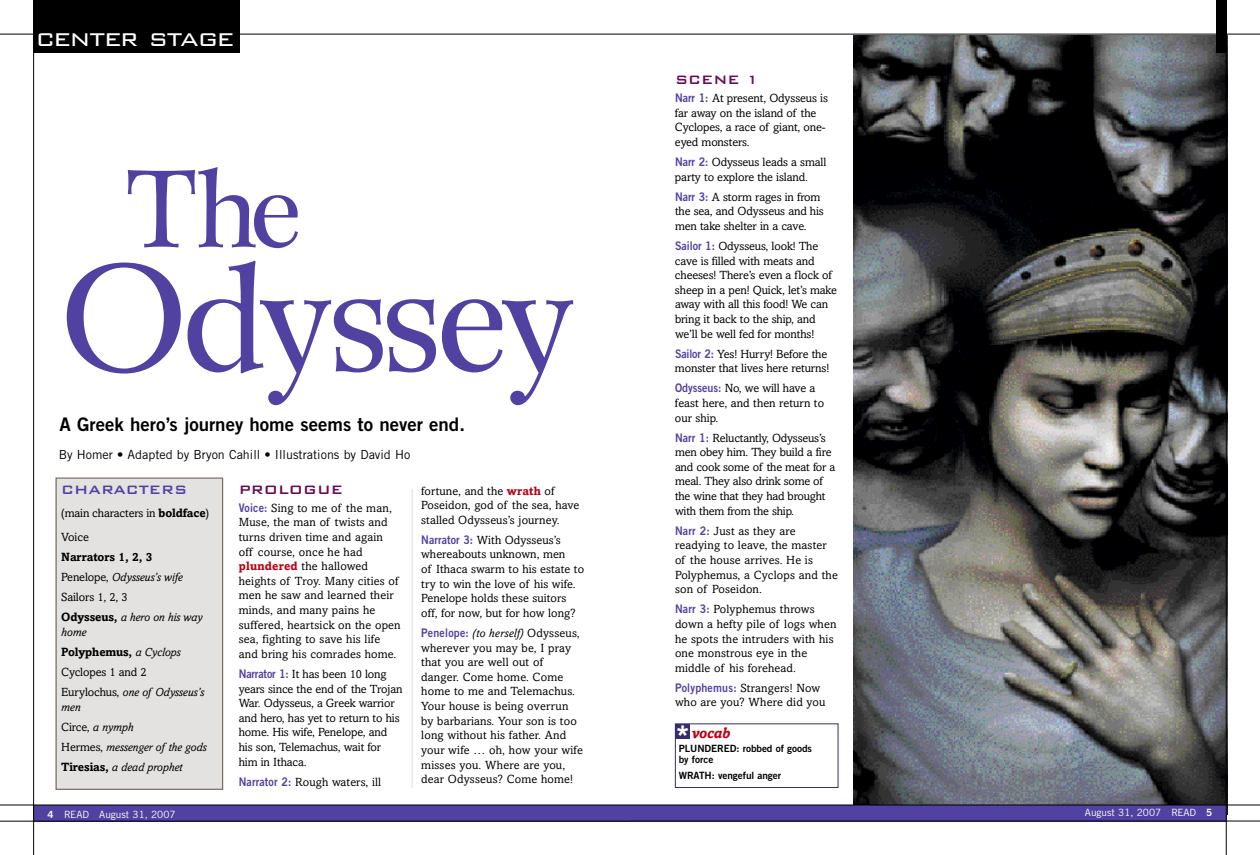
<style>
.page{position:relative;width:1260px;height:855px;background:#fff}
.page>*{position:absolute;margin:0;border:0;box-sizing:border-box;transform-origin:0 0}
.t1{font:150.75px "Wilke";letter-spacing:-.05em;color:#5142a2}
.t2{font:109.12px "Wilke";color:#5142a2}
.t3{font:300 30px "Bank Gothic BT";letter-spacing:-.04em;color:#fff}
.t4{font:18.62px "Trade Gothic Bold Two";color:#000}
.t5{font:500 16.25px "Bank Gothic BT";color:#680b55}
.t6{font:500 16.25px "Bank Gothic BT";color:#5142a2}
.t7{font:italic 700 15px "Amasis";letter-spacing:-.02em;color:#ba0014}
.t8{font:12.5px "Trade Gothic";color:#000}
.t9{font:11.88px/14.6px "Amasis";letter-spacing:.005em;color:#000}
.t10{font:italic 11.88px/20px "Amasis";letter-spacing:-.01em;color:#000}
.t11{font:11.88px/14.6px "Amasis";letter-spacing:-.015em;color:#000}
.t12{font:10px/11.2px "Trade Gothic Bold Two";letter-spacing:-.005em;color:#000}
.t13{font:10px "Trade Gothic";color:#fff}
.s1{font-weight:700}
.s2{font-weight:700;font-style:normal}
.s3{font-style:normal}
.s4{font-family:"Trade Gothic Bold Two";color:#5142a2}
.s5{font-weight:700;color:#ba0014}
.s6{font-style:italic}
.s7{font-size:24.62px;color:#fff}
.s8{font-family:"Trade Gothic Bold Two"}
</style>
<div class="page">
<div style="left:57px;top:479px;width:165px;height:310px;background:#e4e2e0"></div>
<div style="left:55px;top:478px;width:168px;height:312px;border:1px solid #786e63"></div>
<img style="left:853px;top:35px;width:373px;height:770px">
<div style="left:34px;top:805px;width:596px;height:16px;background:#5142a2"></div>
<div style="left:630px;top:805px;width:596px;height:16px;background:#5142a2"></div>
<div style="left:34px;top:0;width:206px;height:53px;background:#000"></div>
<div style="left:1216px;top:0;width:11px;height:53px;background:#000"></div>
<hr style="left:0;top:34px;width:630px;height:1px;background:#000">
<hr style="left:630px;top:34px;width:630px;height:1px;background:#000">
<hr style="left:33px;top:0;width:1px;height:855px;background:#000">
<hr style="left:1226px;top:0;width:1px;height:855px;background:#000">
<hr style="left:630px;top:805px;width:630px;height:1px;background:#000">
<hr style="left:630px;top:821px;width:630px;height:1px;background:#000">
<hr style="left:0;top:805px;width:630px;height:1px;background:#000">
<hr style="left:0;top:821px;width:630px;height:1px;background:#000">
<hr style="left:412px;top:489px;width:1px;height:299px;background:#dbddde">
<div style="left:675px;top:724px;width:163px;height:64px;border:1px solid #372c6d"></div>
<div style="left:676px;top:724px;width:14px;height:15px;background:#372c6d"></div>
<h3 class="t3" style="left:36px;top:18px;width:199px">center stage</h3>
<h2 class="t2" style="left:126px;top:167px;width:175px">The</h2>
<h1 class="t1" style="left:60px;top:261px;width:517px">Odyssey</h1>
<h3 class="t4" style="left:60px;top:417px;width:407px">A Greek hero’s journey home seems to never end.</h3>
<p class="t8" style="left:59px;top:450px;width:353px">By Homer • Adapted by Bryon Cahill • Illustrations by David Ho</p>
<h3 class="t6" style="left:61px;top:478px;width:128px">CHARACTERS</h3>
<p class="t9" style="left:61px;top:502px;width:149px;line-height:24.6px">(main characters in <span class="s1">boldface</span>)<br>Voice</p>
<p class="t10" style="left:61px;top:548px;width:143px"><span class="s2">Narrators 1, 2, 3<br></span><span class="s3">Penelope,</span> Odysseus’s wife<br><span class="s3">Sailors 1, 2, 3<br></span><span class="s2">Odysseus,</span> a hero on his way</p>
<p class="t10" style="left:61px;top:623px;width:145px">home<br><span class="s2">Polyphemus,</span> a Cyclops<br><span class="s3">Cyclopes 1 and 2<br>Eurylochus,</span> one of Odysseus’s</p>
<p class="t10" style="left:61px;top:698px;width:147px">men<br><span class="s3">Circe,</span> a nymph<br><span class="s3">Hermes,</span> messenger of the gods<br><span class="s2">Tiresias,</span> a dead prophet</p>
<h3 class="t5" style="left:239px;top:479px;width:106px">PROLOGUE</h3>
<p class="t9" style="left:239px;top:502px;width:164px"><span class="s4">Voice:</span> Sing to me of the man,<br>Muse, the man of twists and turns driven time and again<br>off course, once he had <span class="s5">plundered</span> the hallowed heights of Troy. Many cities of men he saw and learned their minds, and many pains he suffered, heartsick on the open sea, fighting to save his life and bring his comrades home.</p>
<p class="t9" style="left:239px;top:668px;width:165px"><span class="s4">Narrator 1:</span> It has been 10 long years since the end of the Trojan<br>War. Odysseus, a Greek warrior and hero, has yet to return to his home. His wife, Penelope, and his son, Telemachus, wait for him in Ithaca.</p>
<p class="t9" style="left:239px;top:776px;width:144px"><span class="s4">Narrator 2:</span> Rough waters, ill</p>
<p class="t9" style="left:421px;top:484px;width:160px">fortune, and the <span class="s5">wrath</span> of<br>Poseidon, god of the sea, have stalled Odysseus’s journey.</p>
<p class="t9" style="left:421px;top:534px;width:164px"><span class="s4">Narrator 3:</span> With Odysseus’s whereabouts unknown, men<br>of Ithaca swarm to his estate to try to win the love of his wife.<br>Penelope holds these suitors off, for now, but for how long?</p>
<p class="t9" style="left:421px;top:627px;width:163px"><span class="s4">Penelope:</span> <span class="s6">(to herself)</span> Odysseus, wherever you may be, I pray that you are well out of danger. Come home. Come home to me and Telemachus.<br>Your house is being overrun by barbarians. Your son is too long without his father. And your wife … oh, how your wife misses you. Where are you, dear Odysseus? Come home!</p>
<h3 class="t5" style="left:675px;top:69px;width:85px">SCENE 1</h3>
<p class="t9" style="left:675px;top:92px;width:155px"><span class="s4">Narr 1:</span> At present, Odysseus is far away on the island of the<br>Cyclopes, a race of giant, one&shy;eyed monsters.</p>
<p class="t9" style="left:675px;top:156px;width:153px"><span class="s4">Narr 2:</span> Odysseus leads a small party to explore the island.</p>
<p class="t9" style="left:675px;top:191px;width:150px"><span class="s4">Narr 3:</span> A storm rages in from the sea, and Odysseus and his men take shelter in a cave.</p>
<p class="t9" style="left:675px;top:240px;width:163px"><span class="s4">Sailor 1:</span> Odysseus, look! The cave is filled with meats and cheeses! There’s even a flock of sheep in a pen! Quick, let’s make away with all this food! We can bring it back to the ship, and we’ll be well fed for months!</p>
<p class="t9" style="left:675px;top:348px;width:156px"><span class="s4">Sailor 2:</span> Yes! Hurry! Before the monster that lives here returns!</p>
<p class="t9" style="left:675px;top:382px;width:151px"><span class="s4">Odysseus:</span> No, we will have a feast here, and then return to our ship.</p>
<p class="t11" style="left:675px;top:431px;width:162px"><span class="s4">Narr 1:</span> Reluctantly, Odysseus’s men obey him. They build a fire and cook some of the meat for a meal. They also drink some of the wine that they had brought with them from the ship.</p>
<p class="t9" style="left:675px;top:525px;width:164px"><span class="s4">Narr 2:</span> Just as they are readying to leave, the master of the house arrives. He is<br>Polyphemus, a Cyclops and the son of Poseidon.</p>
<p class="t9" style="left:675px;top:603px;width:163px"><span class="s4">Narr 3:</span> Polyphemus throws down a hefty pile of logs when he spots the intruders with his one monstrous eye in the middle of his forehead.</p>
<p class="t9" style="left:675px;top:682px;width:152px"><span class="s4">Polyphemus:</span> Strangers! Now who are you? Where did you</p>
<p class="t7" style="left:674px;top:727px;width:58px"><span class="s7">*</span> vocab</p>
<p class="t12" style="left:679px;top:743px;width:135px">PLUNDERED: robbed of goods by force</p>
<p class="t12" style="left:679px;top:771px;width:104px">WRATH: vengeful anger</p>
<p class="t13" style="left:47px;top:811px;width:130px"><span class="s8">4</span> READ August 31, 2007</p>
<p class="t13" style="left:1085px;top:809px;width:129px">August 31, 2007 READ <span class="s8">5</span></p>
</div>
